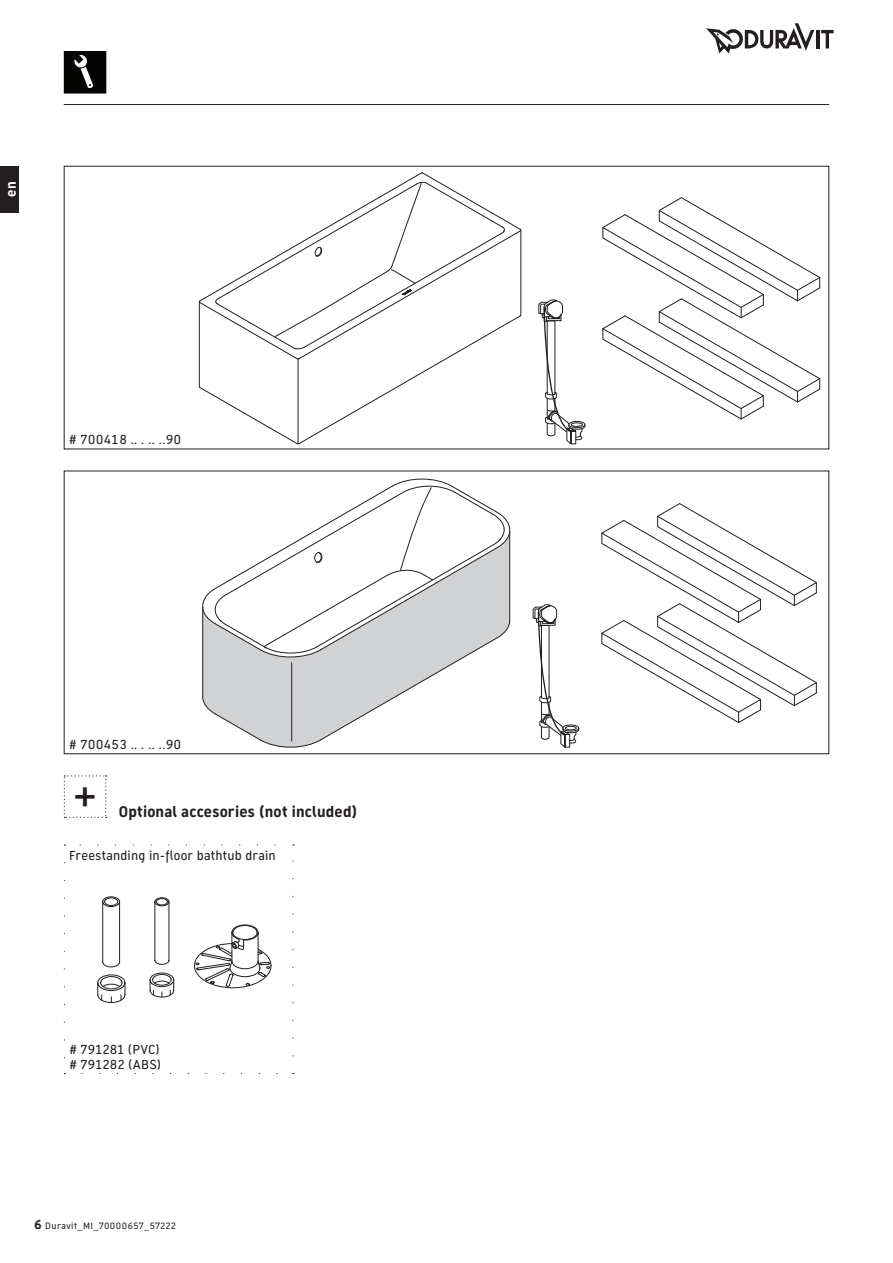
<style>
.page{position:relative;width:893px;height:1263px;background:#fff}
.page>*{position:absolute;margin:0;border:0;box-sizing:border-box;transform-origin:0 0}
.t1{font:45px "Dura Sans 2014 c";color:#231f20}
.CONTENT_body_head_I{font:700 15px "Dura Sans 2014 c";letter-spacing:.01em;color:#231f20}
.t2{font:700 13.5px "Dura Sans 2014 c";color:#fff}
.CONTENT_body_text_DU{font:12.75px "Dura Sans 2014 c";letter-spacing:.02em;color:#231f20}
.COVER_subline_reg_DU{font:12.75px "Dura Sans 2014 c";color:#231f20}
.t3{font:9px "Dura Sans 2014 c";letter-spacing:.05em;color:#231f20}
.s1{font-weight:700;font-size:12.75px}
</style>
<div class="page">
<svg style="left:97px;top:974px;width:29px;height:29px"></svg>
<svg style="left:149px;top:972px;width:25px;height:26px"></svg>
<svg style="left:102px;top:896px;width:18px;height:71px"></svg>
<svg style="left:154px;top:897px;width:16px;height:68px"></svg>
<svg style="left:194px;top:924px;width:78px;height:64px"></svg>
<svg style="left:538px;top:299px;width:47px;height:146px"></svg>
<svg style="left:199px;top:172px;width:322px;height:272px"></svg>
<svg style="left:602px;top:197px;width:218px;height:223px"></svg>
<svg style="left:533px;top:604px;width:46px;height:144px"></svg>
<svg style="left:202px;top:478px;width:308px;height:270px"></svg>
<svg style="left:601px;top:503px;width:216px;height:220px"></svg>
<hr style="left:816px;top:30px;width:3px;height:18px;background:#231f20">
<svg style="left:821px;top:30px;width:13px;height:18px"></svg>
<svg style="left:706px;top:23px;width:108px;height:30px"></svg>
<hr style="left:64px;top:104px;width:765px;height:1px;background:#231f20">
<div style="left:0;top:166px;width:19px;height:47px;background:#231f20"></div>
<svg style="left:64px;top:51px;width:42px;height:43px;background:#222"></svg>
<svg style="left:64px;top:863px;width:1px;height:196px"></svg>
<svg style="left:82px;top:1073px;width:196px;height:1px"></svg>
<svg style="left:292px;top:860px;width:1px;height:196px"></svg>
<svg style="left:79px;top:844px;width:196px;height:1px"></svg>
<svg style="left:64px;top:775px;width:43px;height:43px"></svg>
<p class="t2" style="left:2px;top:197px;width:17px;rotate:-90deg">en</p>
<p class="COVER_subline_reg_DU" style="left:69px;top:431px;width:114px"># 700418 .. . .. ..90</p>
<p class="COVER_subline_reg_DU" style="left:69px;top:736px;width:114px"># 700453 .. . .. ..90</p>
<h1 class="t1" style="left:73px;top:763px;width:25px">+</h1>
<p class="CONTENT_body_head_I" style="left:119px;top:801px;width:240px">Optional accesories (not included)</p>
<p class="CONTENT_body_text_DU" style="left:69px;top:847px;width:208px">Freestanding in-floor bathtub drain</p>
<p class="CONTENT_body_text_DU" style="left:69px;top:1041px;width:92px"># 791281 (PVC)</p>
<p class="CONTENT_body_text_DU" style="left:69px;top:1056px;width:94px"># 791282 (ABS)</p>
<p class="t3" style="left:34px;top:1220px;width:144px"><span class="s1">6</span> Duravit_MI_70000657_57222</p>
</div>
